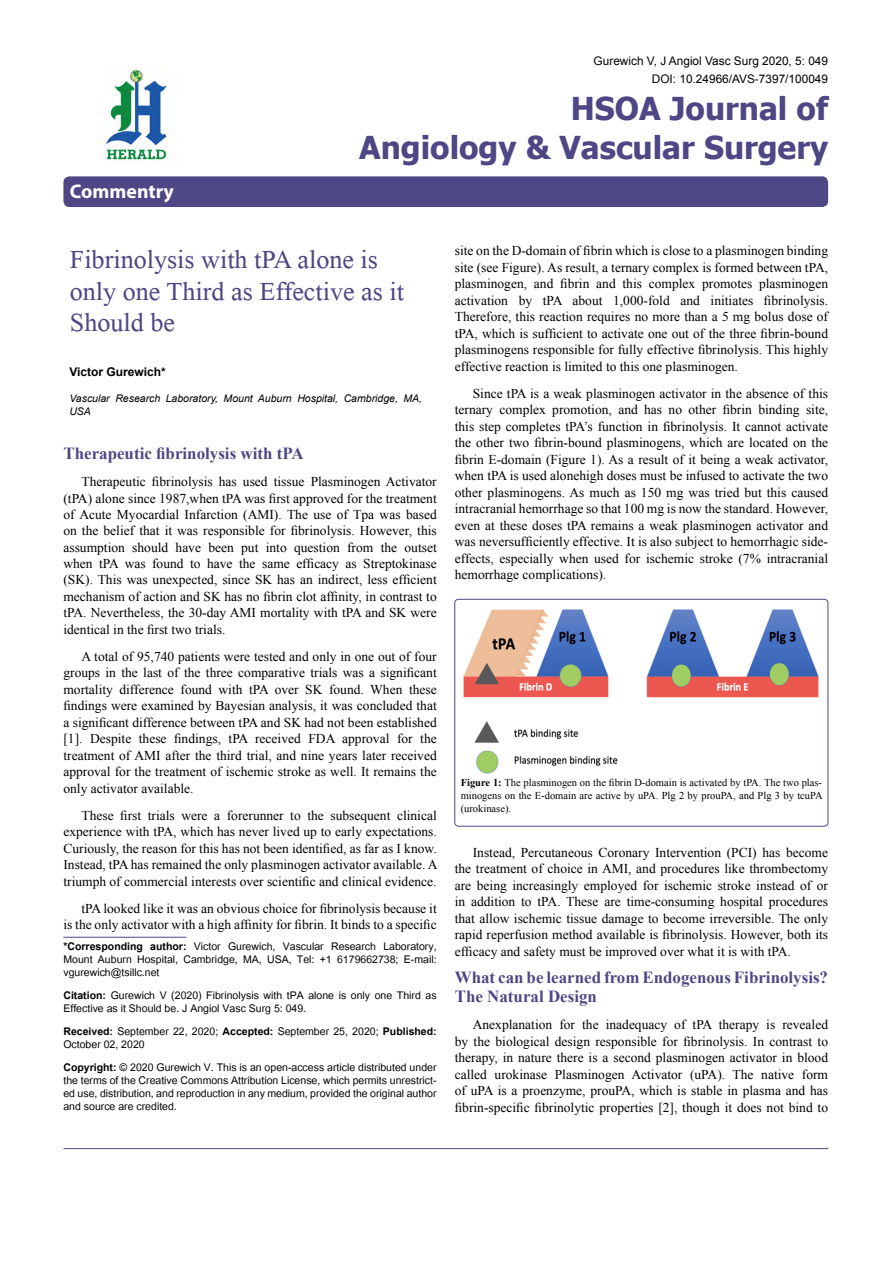
<style>
.page{position:relative;width:893px;height:1263px;background:#fff}
.page>*{position:absolute;margin:0;border:0;box-sizing:border-box;transform-origin:0 0}
.t1{font:39px/31.5px "Microsoft Himalaya";color:#4d4785}
.t2{font:700 31.5px/39px "Tahoma";color:#4d4785;text-align:right}
.t3{font:700 19.8px "Myriad Hebrew";color:#fff}
.t4{font:700 16.95px/19.5px "Times New Roman";color:#4d4785}
.t5{font:14.7px/13.2px "Utsaah";color:#000;text-align:justify}
.t6{font:13.5px/16.5px "Times New Roman";color:#000;text-align:justify}
.t7{font:700 12px "Arial";color:#000}
.t8{font:11.85px/18px "Arial";color:#000;text-align:right}
.t9{font:10.5px/13.2px "Times New Roman";color:#000;text-align:justify}
.t10{font:italic 10.5px/13.5px "Arial";color:#000}
.s1{font-weight:700}
</style>
<div class="page">
<div style="left:63px;top:176px;width:765px;height:31px;background:#4d4785;border-radius:6px"></div>
<hr style="left:63px;top:937px;width:123px;height:1px;background:#4d4785">
<img style="left:105px;top:70px;width:64px;height:92px">
<hr style="left:63px;top:1148px;width:765px;height:1px;background:#4d4785">
<svg style="left:454px;top:599px;width:374px;height:227px"></svg>
<img style="left:463px;top:608px;width:357px;height:167px">
<h3 class="t3" style="left:70px;top:180px;width:106px">Commentry</h3>
<p class="t8" style="left:594px;top:52px;width:236px">Gurewich V, J Angiol Vasc Surg 2020, 5: 049<br>DOI: 10.24966/AVS-7397/100049</p>
<h2 class="t2" style="left:359px;top:87px;width:470px">HSOA Journal of<br>Angiology &amp; Vascular Surgery</h2>
<h1 class="t1" style="left:70px;top:239px;width:336px">Fibrinolysis with tPA alone is only one Third as Effective as it<br>Should be</h1>
<p class="t7" style="left:69px;top:364px;width:98px">Victor Gurewich*</p>
<p class="t10" style="left:69px;top:391px;width:354px">Vascular Research Laboratory, Mount Auburn Hospital, Cambridge, MA,<br>USA</p>
<p class="t4" style="left:63px;top:444px;width:242px">Therapeutic fibrinolysis with tPA</p>
<p class="t6" style="left:63px;top:474px;width:375px;text-indent:18px">Therapeutic fibrinolysis has used tissue Plasminogen Activator (tPA) alone since 1987,when tPA was first approved for the treatment of Acute Myocardial Infarction (AMI). The use of Tpa was based on the belief that it was responsible for fibrinolysis. However, this assumption should have been put into question from the outset when tPA was found to have the same efficacy as Streptokinase (SK). This was unexpected, since SK has an indirect, less efficient mechanism of action and SK has no fibrin clot affinity, in contrast to tPA. Nevertheless, the 30-day AMI mortality with tPA and SK were identical in the first two trials.</p>
<p class="t6" style="left:63px;top:647px;width:375px;text-indent:18px">A total of 95,740 patients were tested and only in one out of four groups in the last of the three comparative trials was a significant mortality difference found with tPA over SK found. When these findings were examined by Bayesian analysis, it was concluded that a significant difference between tPA and SK had not been established [1]. Despite these findings, tPA received FDA approval for the treatment of AMI after the third trial, and nine years later received approval for the treatment of ischemic stroke as well. It remains the only activator available.</p>
<p class="t6" style="left:63px;top:806px;width:376px;text-indent:18px">These first trials were a forerunner to the subsequent clinical experience with tPA, which has never lived up to early expectations.<br>Curiously, the reason for this has not been identified, as far as I know.<br>Instead, tPA has remained the only plasminogen activator available. A triumph of commercial interests over scientific and clinical evidence.</p>
<p class="t6" style="left:63px;top:899px;width:375px;text-align:right">tPA looked like it was an obvious choice for fibrinolysis because it<br>is the only activator with a high affinity for fibrin. It binds to a specific</p>
<p class="t5" style="left:63px;top:941px;width:375px"><span class="s1">*Corresponding author:</span> Victor Gurewich, Vascular Research Laboratory, Mount Auburn Hospital, Cambridge, MA, USA, Tel: +1 6179662738; E-mail: vgurewich@tsillc.net</p>
<p class="t5" style="left:63px;top:990px;width:375px"><span class="s1">Citation:</span> Gurewich V (2020) Fibrinolysis with tPA alone is only one Third as<br>Effective as it Should be. J Angiol Vasc Surg 5: 049.</p>
<p class="t5" style="left:63px;top:1025px;width:375px"><span class="s1">Received:</span> September 22, 2020; <span class="s1">Accepted:</span> September 25, 2020; <span class="s1">Published:<br></span>October 02, 2020</p>
<p class="t5" style="left:63px;top:1061px;width:375px"><span class="s1">Copyright:</span> © 2020 Gurewich V. This is an open-access article distributed under the terms of the Creative Commons Attribution License, which permits unrestrict&shy;ed use, distribution, and reproduction in any medium, provided the original author and source are credited.</p>
<p class="t6" style="left:455px;top:242px;width:375px">site on the D-domain of fibrin which is close to a plasminogen binding site (see Figure). As result, a ternary complex is formed between tPA, plasminogen, and fibrin and this complex promotes plasminogen activation by tPA about 1,000-fold and initiates fibrinolysis.<br>Therefore, this reaction requires no more than a 5 mg bolus dose of tPA, which is sufficient to activate one out of the three fibrin-bound plasminogens responsible for fully effective fibrinolysis. This highly effective reaction is limited to this one plasminogen.</p>
<p class="t6" style="left:455px;top:385px;width:375px;text-indent:18px">Since tPA is a weak plasminogen activator in the absence of this ternary complex promotion, and has no other fibrin binding site, this step completes tPA’s function in fibrinolysis. It cannot activate the other two fibrin-bound plasminogens, which are located on the fibrin E-domain (Figure 1). As a result of it being a weak activator, when tPA is used alonehigh doses must be infused to activate the two other plasminogens. As much as 150 mg was tried but this caused intracranial hemorrhage so that 100 mg is now the standard. However, even at these doses tPA remains a weak plasminogen activator and was neversufficiently effective. It is also subject to hemorrhagic side&shy;effects, especially when used for ischemic stroke (7% intracranial hemorrhage complications).</p>
<p class="t9" style="left:461px;top:775px;width:363px"><span class="s1">Figure 1:</span> The plasminogen on the fibrin D-domain is activated by tPA. The two plas&shy;minogens on the E-domain are active by uPA. Plg 2 by prouPA, and Plg 3 by tcuPA (urokinase).</p>
<p class="t6" style="left:455px;top:844px;width:375px;text-indent:18px">Instead, Percutaneous Coronary Intervention (PCI) has become the treatment of choice in AMI, and procedures like thrombectomy are being increasingly employed for ischemic stroke instead of or in addition to tPA. These are time-consuming hospital procedures that allow ischemic tissue damage to become irreversible. The only rapid reperfusion method available is fibrinolysis. However, both its efficacy and safety must be improved over what it is with tPA.</p>
<p class="t4" style="left:455px;top:967px;width:375px">What can be learned from Endogenous Fibrinolysis?<br>The Natural Design</p>
<p class="t6" style="left:455px;top:1016px;width:375px;text-indent:18px">Anexplanation for the inadequacy of tPA therapy is revealed by the biological design responsible for fibrinolysis. In contrast to therapy, in nature there is a second plasminogen activator in blood called urokinase Plasminogen Activator (uPA). The native form of uPA is a proenzyme, prouPA, which is stable in plasma and has fibrin-specific fibrinolytic properties [2], though it does not bind to</p>
</div>
